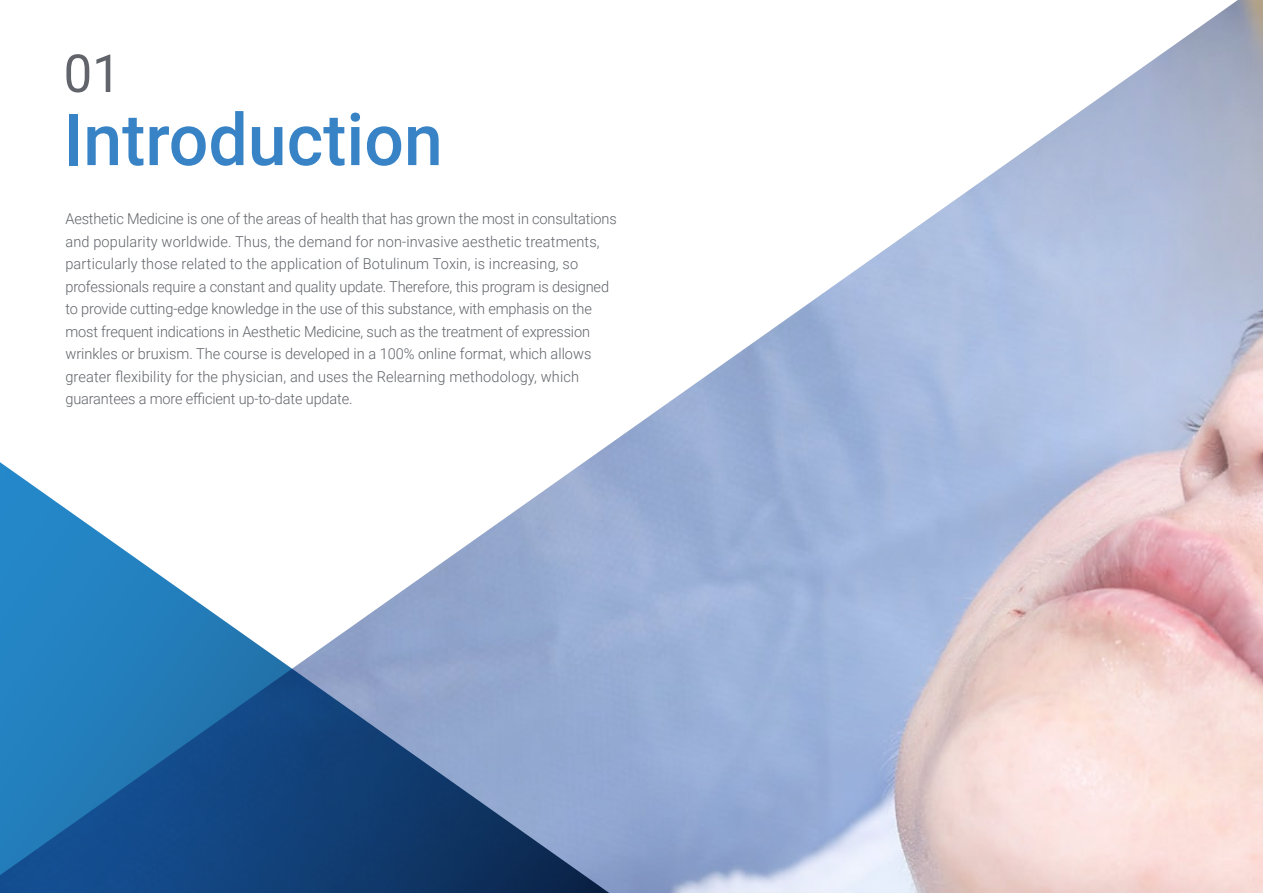
<style>
.page{position:relative;width:1263px;height:893px;background:#fff}
.page>*{position:absolute;margin:0;border:0;box-sizing:border-box;transform-origin:0 0}
.t1{font:500 72px "Roboto";color:#3783c5}
.t2{font:52.5px "Roboto";color:#61646a}
.t3{font:300 15px/22.5px "Roboto";letter-spacing:-.01em;color:#61646a}
</style>
<div class="page">
<img style="left:606px;top:0;width:657px;height:893px">
<svg style="left:0;top:447px;width:640px;height:446px"></svg>
<h2 class="t2" style="left:64px;top:37px;width:59px">01</h2>
<h1 class="t1" style="left:64px;top:89px;width:381px">Introduction</h1>
<p class="t3" style="left:65px;top:207px;width:553px">Aesthetic Medicine is one of the areas of health that has grown the most in consultations and popularity worldwide. Thus, the demand for non-invasive aesthetic treatments, particularly those related to the application of Botulinum Toxin, is increasing, so professionals require a constant and quality update. Therefore, this program is designed to provide cutting-edge knowledge in the use of this substance, with emphasis on the most frequent indications in Aesthetic Medicine, such as the treatment of expression wrinkles or bruxism. The course is developed in a 100% online format, which allows greater flexibility for the physician, and uses the Relearning methodology, which guarantees a more efficient up-to-date update.</p>
</div>
